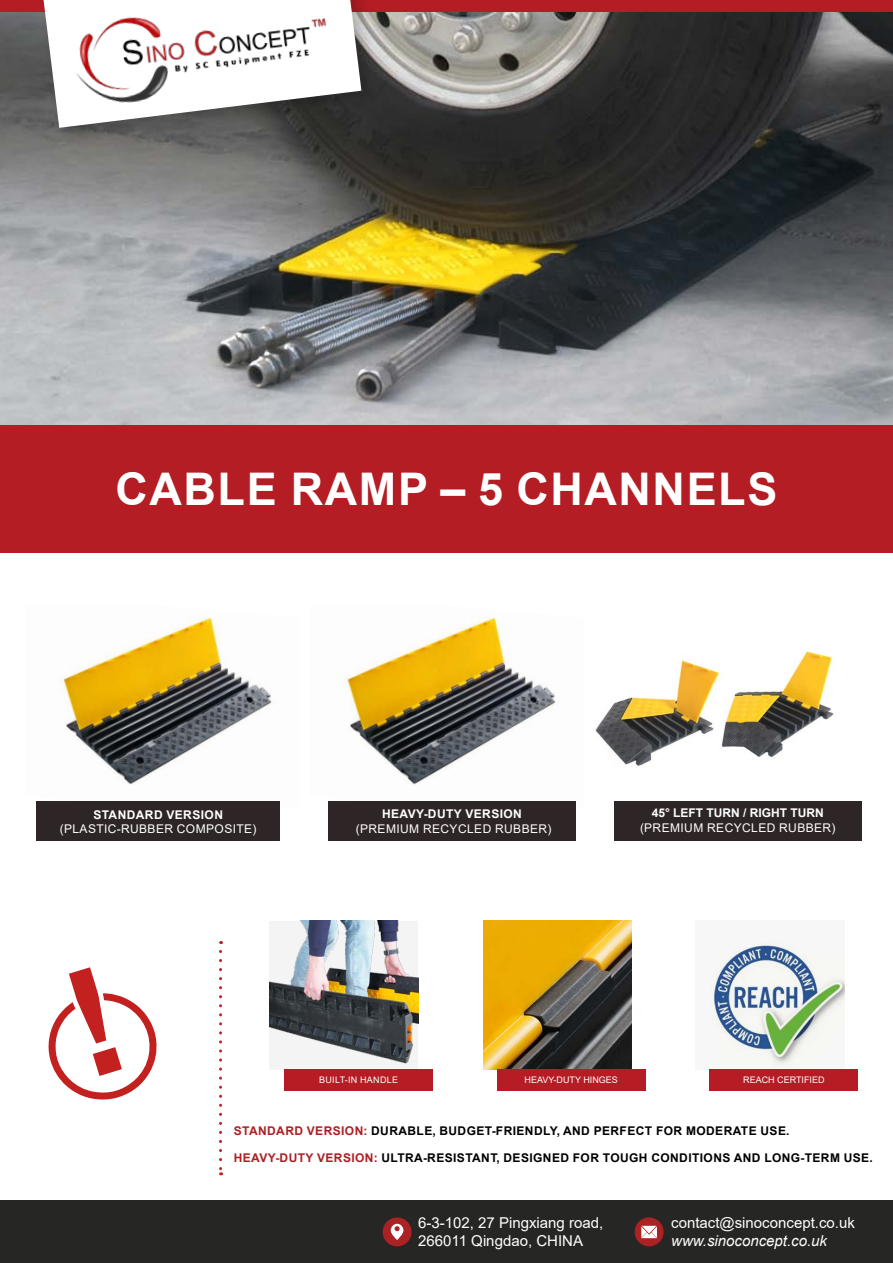
<style>
.page{position:relative;width:893px;height:1263px;background:#fff}
.page>*{position:absolute;margin:0;border:0;box-sizing:border-box;transform-origin:0 0}
.t1{font:700 45px "Arial";letter-spacing:.035em;color:#fff}
.t2{font:15px/18px "Arial";color:#fff}
.t3{font:italic 15px "Arial";color:#fff}
.t4{font:700 12px/26.2px "Arial";letter-spacing:.035em;color:#010102}
.t5{font:700 12px/15px "Arial";color:#fff;text-align:center}
.t6{font:12px/15px "Arial";letter-spacing:.035em;color:#fffbfa;text-align:center}
.t7{font:12px "Arial";letter-spacing:.035em;color:#fff}
.t8{font:700 12px "Arial";letter-spacing:.035em;color:#fff}
.t9{font:9px "Arial";color:#fff}
.t10{font:9px "Arial";letter-spacing:.035em;color:#fff}
.s1{font-weight:700;color:#fff}
.s2{color:#fff}
.s3{font-weight:400}
.s4{font-weight:400;color:#fffbfa}
.s5{color:#ac1f23}
</style>
<div class="page">
<img style="left:0;top:12px;width:893px;height:413px">
<div style="left:0;top:0;width:893px;height:12px;background:#b41d23"></div>
<div style="left:31px;top:0;width:349px;height:147px;background:#000;opacity:.2"></div>
<svg style="left:44px;top:0;width:317px;height:128px"></svg>
<div style="left:0;top:425px;width:893px;height:128px;background:#b41d23"></div>
<img style="left:67px;top:0;width:270px;height:117px">
<div style="left:0;top:1200px;width:893px;height:63px;background:#262625"></div>
<div style="left:383px;top:1217px;width:29px;height:29px;background:#ab2124;border-radius:50%"></div>
<svg style="left:391px;top:1224px;width:12px;height:16px"></svg>
<div style="left:635px;top:1217px;width:29px;height:29px;background:#ab2124;border-radius:50%"></div>
<svg style="left:641px;top:1225px;width:16px;height:14px"></svg>
<img style="left:36px;top:617px;width:244px;height:191px">
<img style="left:328px;top:617px;width:248px;height:185px">
<img style="left:595px;top:651px;width:239px;height:115px">
<svg style="left:219px;top:951px;width:3px;height:224px"></svg>
<img style="left:269px;top:921px;width:149px;height:148px">
<img style="left:711px;top:938px;width:133px;height:130px">
<img style="left:483px;top:921px;width:149px;height:149px">
<div style="left:284px;top:1069px;width:149px;height:22px;background:#b51c24"></div>
<div style="left:497px;top:1069px;width:149px;height:22px;background:#b51c24"></div>
<div style="left:709px;top:1069px;width:149px;height:22px;background:#b51c24"></div>
<svg style="left:48px;top:967px;width:109px;height:133px"></svg>
<div style="left:37px;top:802px;width:243px;height:39px;background:#2e2626"></div>
<div style="left:328px;top:802px;width:248px;height:39px;background:#2e2626"></div>
<div style="left:614px;top:801px;width:247px;height:39px;background:#2e2626"></div>
<h1 class="t1" style="left:115px;top:458px;width:663px">CABLE RAMP – 5 CHANNELS</h1>
<p class="t8" style="left:93px;top:806px;width:131px">STANDARD VERSION</p>
<p class="t7" style="left:60px;top:820px;width:198px">(PLASTIC-RUBBER COMPOSITE)</p>
<p class="t6" style="left:356px;top:806px;width:197px"><span class="s1">HEAVY-DUTY VERSION </span><span class="s2">(</span>PREMIUM RECYCLED RUBBER<span class="s2">)</span></p>
<p class="t5" style="left:640px;top:806px;width:197px">45° LEFT TURN / RIGHT TURN <span class="s3">(</span><span class="s4">PREMIUM RECYCLED RUBBER</span><span class="s3">)</span></p>
<p class="t10" style="left:319px;top:1074px;width:81px">BUILT-IN HANDLE</p>
<p class="t9" style="left:525px;top:1074px;width:95px">HEAVY-DUTY HINGES</p>
<p class="t9" style="left:743px;top:1074px;width:83px">REACH CERTIFIED</p>
<p class="t4" style="left:234px;top:1118px;width:641px"><span class="s5">STANDARD VERSION:</span> DURABLE, BUDGET-FRIENDLY, AND PERFECT FOR MODERATE USE.<br><span class="s5">HEAVY-DUTY VERSION:</span> ULTRA-RESISTANT, DESIGNED FOR TOUGH CONDITIONS AND LONG-TERM USE.</p>
<p class="t2" style="left:418px;top:1213px;width:187px">6-3-102, 27 Pingxiang road,<br>266011 Qingdao, CHINA</p>
<p class="t2" style="left:671px;top:1213px;width:185px">contact@sinoconcept.co.uk</p>
<p class="t3" style="left:671px;top:1231px;width:157px">www.sinoconcept.co.uk</p>
</div>
